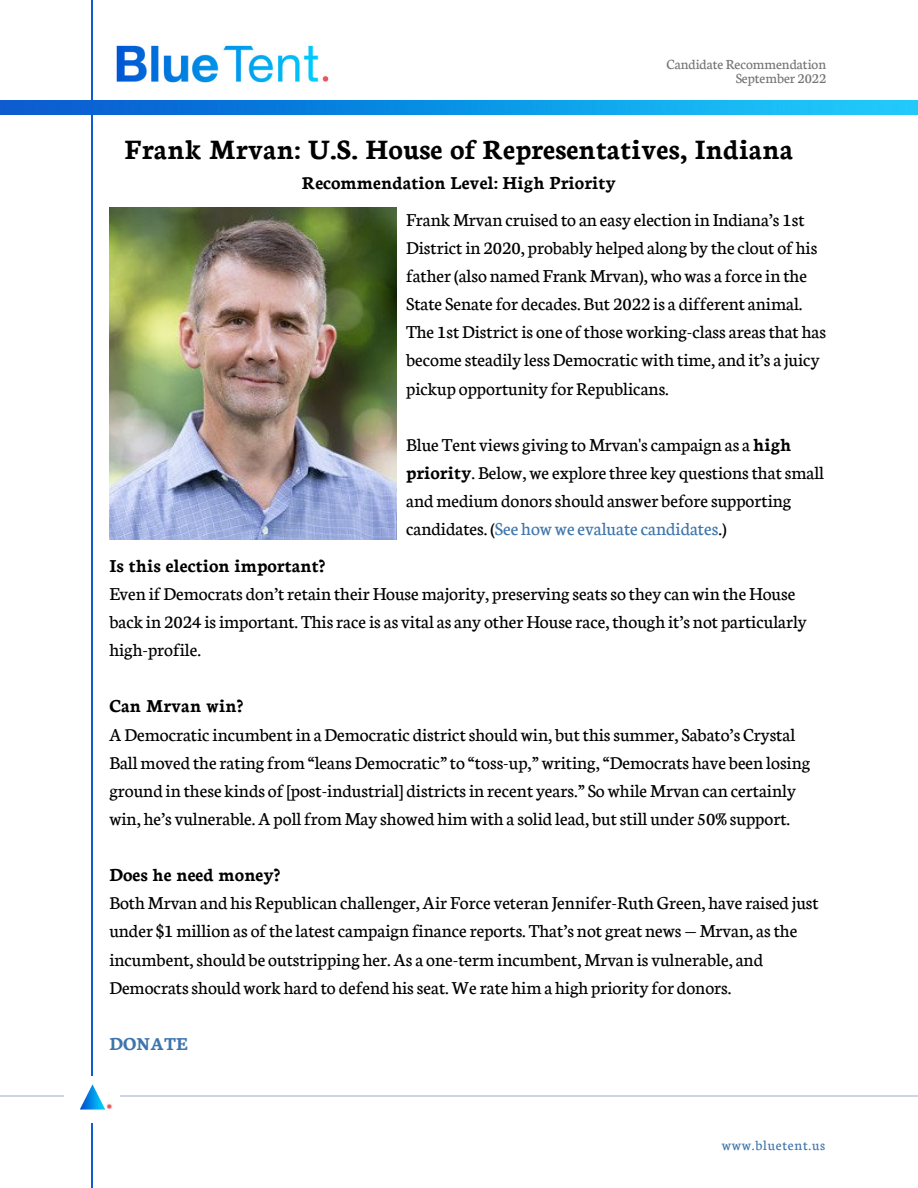
<style>
.page{position:relative;width:918px;height:1188px;background:#fff}
.page>*{position:absolute;margin:0;border:0;box-sizing:border-box;transform-origin:0 0}
.t1{font:700 30px "Neuton";color:#000}
.t2{font:19.5px/28.2px "Neuton";color:#000}
.t3{font:700 19.5px "Neuton";color:#000}
.t4{font:700 19.5px "Neuton";color:#3e75ac}
.t5{font:15px/14.7px "Neuton";color:#737373;text-align:right}
.t6{font:15px "Neuton";letter-spacing:.05em;color:#3e75ac}
.s1{font-weight:700}
.s2{color:#3e75ac}
</style>
<div class="page">
<img style="left:116px;top:45px;width:213px;height:38px">
<hr style="left:92px;top:0;width:1px;height:1188px;background:#0e5cd0">
<img style="left:0;top:100px;width:918px;height:15px">
<hr style="left:0;top:1095px;width:918px;height:1px;background:#022d6c">
<div style="left:65px;top:1076px;width:55px;height:46px;background:#fff"></div>
<img style="left:80px;top:1085px;width:25px;height:25px">
<svg style="left:106px;top:1103px;width:6px;height:7px"></svg>
<img style="left:109px;top:207px;width:287px;height:332px">
<p class="t5" style="left:667px;top:55px;width:161px">Candidate Recommendation<br>September 2022</p>
<h1 class="t1" style="left:125px;top:128px;width:670px">Frank Mrvan: U.S. House of Representatives, Indiana</h1>
<p class="t3" style="left:302px;top:169px;width:316px">Recommendation Level: High Priority</p>
<p class="t2" style="left:406px;top:204px;width:421px">Frank Mrvan cruised to an easy election in Indiana’s 1st Districtin 2020, probably helped along by theclout of his father(also named Frank Mrvan),whowas a forcein the State Senatefor decades. But 2022 is a different animal.<br>The 1stDistrictis one ofthoseworking-class areasthat has becomesteadily lessDemocraticwith time, and it’s a juicy pickup opportunity for Republicans.</p>
<p class="t2" style="left:406px;top:429px;width:419px">Blue Tent views giving to Mrvan'scampaign as a <span class="s1">high priority</span>. Below,weexplorethree key questionsthatsmall andmediumdonorsshould answer beforesupporting candidates. (<span class="s2">See howweevaluatecandidates</span>.)</p>
<p class="t3" style="left:109px;top:552px;width:218px">Is this election important?</p>
<p class="t2" style="left:109px;top:578px;width:699px">Even ifDemocrats don’tretain theirHousemajority, preserving seatsso they canwin theHouse back in 2024 isimportant. Thisraceis as vital as any otherHouserace,though it’s not particularly high-profile.</p>
<p class="t3" style="left:109px;top:692px;width:135px">Can Mrvan win?</p>
<p class="t2" style="left:109px;top:719px;width:702px">ADemocraticincumbentin aDemocratic districtshouldwin, butthissummer, Sabato’s Crystal Ballmoved therating from“leansDemocratic”to “toss-up,”writing,“Democrats have been losing ground in these kinds of[post-industrial] districtsin recent years.” Sowhile Mrvan can certainly win, he’s vulnerable.Apollfrom May showed himwith a solid lead, butstill under 50% support.</p>
<p class="t3" style="left:109px;top:861px;width:173px">Does he need money?</p>
<p class="t2" style="left:109px;top:887px;width:711px">Both Mrvan and his Republican challenger,Air Force veteran Jennifer-RuthGreen, haveraised just under $1million as ofthelatestcampaign financereports. That’s not great news— Mrvan, asthe incumbent,should be outstripping her.As a one-termincumbent, Mrvan is vulnerable, and Democratsshouldwork hard to defend hisseat.Werate hima high priority for donors.</p>
<p class="t4" style="left:109px;top:1030px;width:80px">DONATE</p>
<p class="t6" style="left:722px;top:1135px;width:105px">www.bluetent.us</p>
</div>
